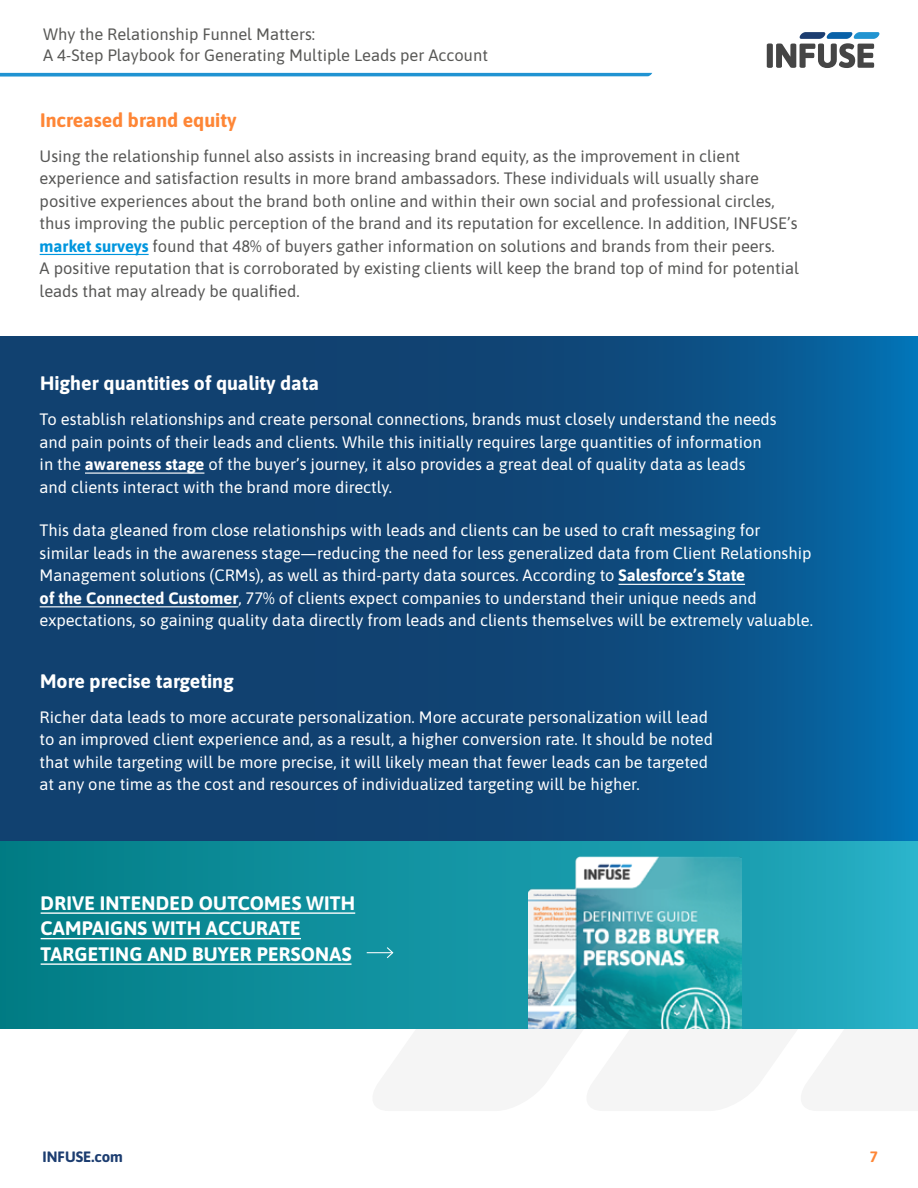
<style>
.page{position:relative;width:918px;height:1188px;background:#fff}
.page>*{position:absolute;margin:0;border:0;box-sizing:border-box;transform-origin:0 0}
.t1{font:700 19.5px/25.5px "Asap";letter-spacing:.01em;color:#fff}
.t2{font:700 19.5px "Asap";color:#fe8636}
.t3{font:16.5px/22.5px "Asap";color:#fff}
.t4{font:16.5px/22.5px "Asap";color:#575756}
.t5{font:16.5px/21px "Asap";color:#585856}
.t6{font:700 15px "Asap";color:#1c3d70}
.t7{font:700 15px "Asap";color:#fe8636}
.s1{font-weight:700;color:#0096de}
.s2{font-weight:700}
</style>
<div class="page">
<svg style="left:0;top:337px;width:918px;height:505px;background:#0e4a7d"></svg>
<hr style="left:40px;top:254px;width:109px;height:1px;background:#0096de">
<hr style="left:85px;top:473px;width:119px;height:1px;background:#fff">
<hr style="left:619px;top:584px;width:126px;height:1px;background:#fff">
<hr style="left:40px;top:606px;width:198px;height:1px;background:#fff">
<div style="left:0;top:842px;width:918px;height:186px;background:linear-gradient(to right,#027d86,#27adc2)"></div>
<img style="left:529px;top:857px;width:213px;height:171px">
<hr style="left:41px;top:912px;width:314px;height:2px;background:#fff">
<hr style="left:41px;top:938px;width:260px;height:1px;background:#fff">
<hr style="left:41px;top:963px;width:311px;height:2px;background:#fff">
<svg style="left:367px;top:946px;width:27px;height:13px"></svg>
<svg style="left:0;top:73px;width:652px;height:4px;background:#40a2d8"></svg>
<svg style="left:767px;top:32px;width:113px;height:36px"></svg>
<p class="t5" style="left:43px;top:23px;width:446px">Why the Relationship Funnel Matters:<br>A 4-Step Playbook for Generating Multiple Leads per Account</p>
<p class="t2" style="left:40px;top:106px;width:198px">Increased brand equity</p>
<p class="t4" style="left:40px;top:144px;width:761px">Using the relationship funnel also assists in increasing brand equity, as the improvement in client experience and satisfaction results in more brand ambassadors. These individuals will usually share positive experiences about the brand both online and within their own social and professional circles, thus improving the public perception of the brand and its reputation for excellence. In addition, INFUSE’s <span class="s1">market surveys</span> found that 48% of buyers gather information on solutions and brands from their peers.<br>A positive reputation that is corroborated by existing clients will keep the brand top of mind for potential leads that may already be qualified.</p>
<p class="t1" style="left:40px;top:369px;width:281px">Higher quantities of quality data</p>
<p class="t3" style="left:40px;top:407px;width:738px">To establish relationships and create personal connections, brands must closely understand the needs and pain points of their leads and clients. While this initially requires large quantities of information in the <span class="s2">awareness stage</span> of the buyer’s journey, it also provides a great deal of quality data as leads and clients interact with the brand more directly.</p>
<p class="t3" style="left:40px;top:518px;width:775px">This data gleaned from close relationships with leads and clients can be used to craft messaging for similar leads in the awareness stage—reducing the need for less generalized data from Client Relationship Management solutions (CRMs), as well as third-party data sources. According to <span class="s2">Salesforce’s State<br>of the Connected Customer</span>, 77% of clients expect companies to understand their unique needs and expectations, so gaining quality data directly from leads and clients themselves will be extremely valuable.</p>
<p class="t1" style="left:40px;top:667px;width:195px">More precise targeting</p>
<p class="t3" style="left:40px;top:705px;width:675px">Richer data leads to more accurate personalization. More accurate personalization will lead to an improved client experience and, as a result, a higher conversion rate. It should be noted that while targeting will be more precise, it will likely mean that fewer leads can be targeted at any one time as the cost and resources of individualized targeting will be higher.</p>
<p class="t1" style="left:41px;top:889px;width:316px">DRIVE INTENDED OUTCOMES WITH<br>CAMPAIGNS WITH ACCURATE<br>TARGETING AND BUYER PERSONAS</p>
<p class="t6" style="left:43px;top:1146px;width:82px">INFUSE.com</p>
<p class="t7" style="left:870px;top:1146px;width:10px">7</p>
</div>
